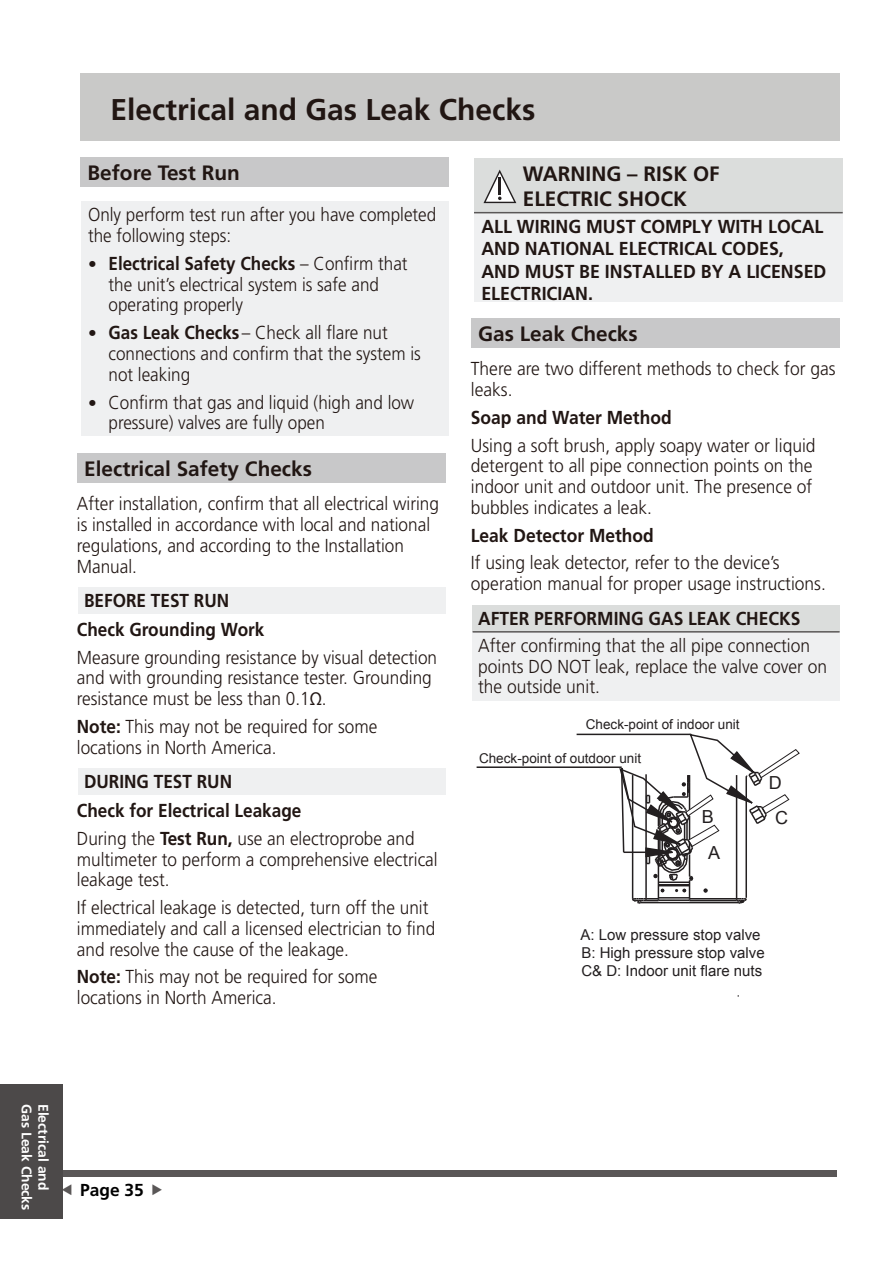
<style>
.page{position:relative;width:893px;height:1263px;background:#fff}
.page>*{position:absolute;margin:0;border:0;box-sizing:border-box;transform-origin:0 0}
.t1{font:700 30px "Frutiger LT Std";color:#211613}
.t2{font:700 20.85px/24.9px "Frutiger LT Std";color:#211613}
.t3{font:300 18.75px/20.9px "Frutiger";color:#211613;scale:.92 1}
.t4{font:300 18.75px/20.9px "Frutiger";color:#211613;scale:.93 1}
.t5{font:300 18.75px/20.9px "Frutiger";color:#211613;scale:.91 1}
.t6{font:700 18.75px/22.5px "Frutiger LT Std";color:#211613;scale:.95 1}
.t7{font:700 18.75px/28.7px "Frutiger LT Std";color:#211613;scale:.92 1}
.t8{font:700 18.75px "Frutiger LT Std";color:#211613;scale:.93 1}
.t9{font:700 18.75px "Frutiger LT Std";color:#211613;scale:.91 1}
.t10{font:18px "Arial";color:#231f20}
.t11{font:700 17.4px "Frutiger LT Std";color:#000}
.t12{font:15px/18px "Arial";color:#231f20}
.t13{font:700 13.8px "Frutiger LT Std";color:#fff}
.t14{font:13.5px "Arial";color:#231f20}
.s1{font-family:"Frutiger";font-weight:300;font-size:17.4px}
.s2{font-family:"Frutiger";font-weight:300}
.s3{font-size:17.4px}
.s4{font-family:"Frutiger LT Std";font-weight:700}
.s5{font-family:"Myriad Pro";font-weight:400}
</style>
<div class="page">
<div style="left:58px;top:1171px;width:778px;height:6px;background:#5a5757"></div>
<div style="left:0;top:1084px;width:62px;height:135px;background:#4c4949"></div>
<div style="left:77px;top:453px;width:369px;height:29px;background:#c8c8c9"></div>
<div style="left:78px;top:587px;width:368px;height:27px;background:#eff0f1"></div>
<div style="left:78px;top:768px;width:368px;height:27px;background:#eff0f1"></div>
<div style="left:471px;top:318px;width:369px;height:29px;background:#c8c8c9"></div>
<div style="left:472px;top:605px;width:368px;height:27px;background:#dbdddc"></div>
<div style="left:472px;top:632px;width:368px;height:68px;background:#eff0f1"></div>
<hr style="left:473px;top:631px;width:367px;height:2px;background:#5a5757">
<div style="left:474px;top:158px;width:369px;height:55px;background:#dbdddc"></div>
<div style="left:474px;top:213px;width:369px;height:89px;background:#eff0f1"></div>
<hr style="left:474px;top:212px;width:369px;height:1px;background:#5a5757">
<div style="left:80px;top:157px;width:369px;height:30px;background:#c8c8c9"></div>
<div style="left:81px;top:201px;width:368px;height:235px;background:#eff0f1"></div>
<hr style="left:477px;top:766px;width:145px;height:2px;background:#231f20">
<hr style="left:577px;top:734px;width:114px;height:1px;background:#231f20">
<svg style="left:618px;top:733px;width:182px;height:171px"></svg>
<div style="left:80px;top:74px;width:760px;height:67px;background:#c9c9c8"></div>
<svg style="left:483px;top:170px;width:33px;height:33px"></svg>
<h1 class="t1" style="left:110px;top:92px;width:427px">Electrical and Gas Leak Checks</h1>
<p class="t2" style="left:88px;top:160px;width:154px">Before Test Run</p>
<p class="t5" style="left:88px;top:204px;width:384px">Only perform test run after you have completed the following steps:</p>
<p class="t9" style="left:88px;top:252px;width:353px"><span class="s1">•</span> Electrical Safety Checks <span class="s2">– Confirm that</span></p>
<p class="t5" style="left:109px;top:274px;width:299px">the unit’s electrical system is safe and operating properly</p>
<p class="t5" style="left:109px;top:322px;width:345px;text-indent:-21px"><span class="s3">•</span> <span class="s4">Gas Leak Checks</span> – Check all flare nut connections and confirm that the system is not leaking</p>
<p class="t5" style="left:109px;top:392px;width:337px;text-indent:-21px"><span class="s3">•</span> Confirm that gas and liquid (high and low pressure) valves are fully open</p>
<p class="t2" style="left:84px;top:456px;width:229px">Electrical Safety Checks</p>
<p class="t3" style="left:77px;top:493px;width:395px">After installation, confirm that all electrical wiring is installed in accordance with local and national regulations, and according to the Installation Manual.</p>
<p class="t7" style="left:77px;top:586px;width:205px;text-indent:7px">BEFORE TEST RUN<br>Check Grounding Work</p>
<p class="t3" style="left:77px;top:647px;width:393px">Measure grounding resistance by visual detection and with grounding resistance tester. Grounding resistance must be less than 0.1<span class="s5">Ω</span>.</p>
<p class="t3" style="left:77px;top:716px;width:328px"><span class="s4">Note:</span> This may not be required for some locations in North America.</p>
<p class="t7" style="left:77px;top:768px;width:246px;text-indent:7px">DURING TEST RUN<br>Check for Electrical Leakage</p>
<p class="t3" style="left:77px;top:828px;width:394px">During the <span class="s4">Test Run,</span> use an electroprobe and multimeter to perform a comprehensive electrical leakage test.</p>
<p class="t3" style="left:77px;top:897px;width:391px">If electrical leakage is detected, turn off the unit immediately and call a licensed electrician to find and resolve the cause of the leakage.</p>
<p class="t3" style="left:77px;top:966px;width:328px"><span class="s4">Note:</span> This may not be required for some locations in North America.</p>
<p class="t2" style="left:523px;top:161px;width:198px">WARNING – RISK OF<br>ELECTRIC SHOCK</p>
<p class="t6" style="left:481px;top:215px;width:365px">ALL WIRING MUST COMPLY WITH LOCAL<br>AND NATIONAL ELECTRICAL CODES,<br>AND MUST BE INSTALLED BY A LICENSED<br>ELECTRICIAN.</p>
<p class="t2" style="left:478px;top:321px;width:161px">Gas Leak Checks</p>
<p class="t4" style="left:471px;top:358px;width:394px">There are two different methods to check for gas leaks.</p>
<p class="t8" style="left:471px;top:406px;width:217px">Soap and Water Method</p>
<p class="t4" style="left:471px;top:435px;width:372px">Using a soft brush, apply soapy water or liquid detergent to all pipe connection points on the indoor unit and outdoor unit. The presence of bubbles indicates a leak.</p>
<p class="t8" style="left:471px;top:524px;width:198px">Leak Detector Method</p>
<p class="t4" style="left:471px;top:552px;width:383px">If using leak detector, refer to the device’s operation manual for proper usage instructions.</p>
<p class="t8" style="left:478px;top:607px;width:348px">AFTER PERFORMING GAS LEAK CHECKS</p>
<p class="t4" style="left:478px;top:635px;width:377px">After confirming that the all pipe connection points DO NOT leak, replace the valve cover on the outside unit.</p>
<p class="t14" style="left:586px;top:716px;width:155px">Check-point of indoor unit</p>
<p class="t14" style="left:479px;top:750px;width:164px">Check-point of outdoor unit</p>
<p class="t10" style="left:769px;top:770px;width:14px">D</p>
<p class="t10" style="left:702px;top:805px;width:14px">B</p>
<p class="t10" style="left:775px;top:806px;width:14px">C</p>
<p class="t10" style="left:708px;top:840px;width:14px">A</p>
<p class="t12" style="left:580px;top:925px;width:186px">A: Low pressure stop valve<br>B: High pressure stop valve<br>C&amp; D: Indoor unit flare nuts</p>
<p class="t13" style="left:35px;top:1104px;width:108px;rotate:90deg">Gas Leak Checks</p>
<p class="t13" style="left:52px;top:1104px;width:88px;rotate:90deg">Electrical and</p>
<p class="t11" style="left:80px;top:1179px;width:65px">Page 35</p>
</div>
